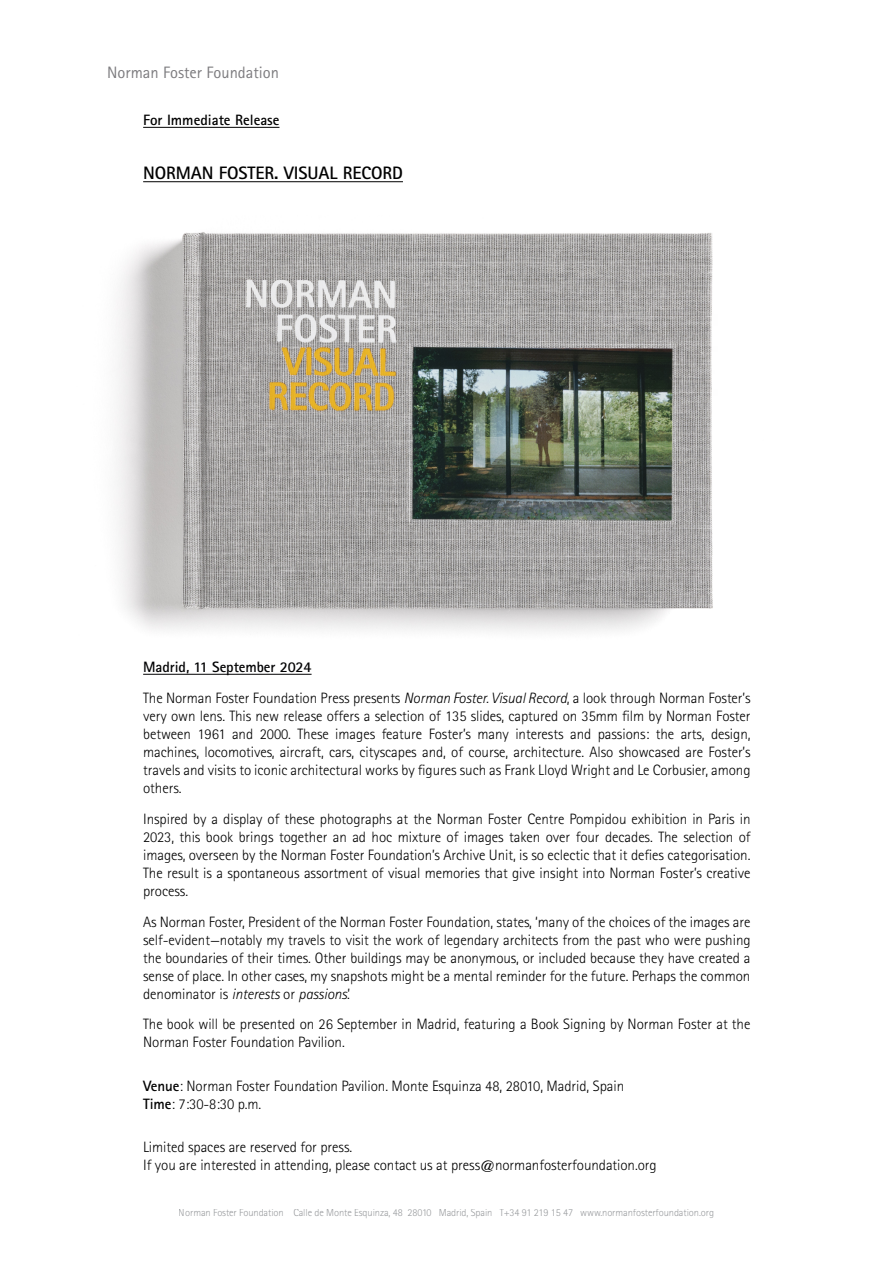
<style>
.page{position:relative;width:893px;height:1263px;background:#fff}
.page>*{position:absolute;margin:0;border:0;box-sizing:border-box;transform-origin:0 0}
.t1{font:700 18px "Rotis Sans Serif Std";letter-spacing:-.005em;color:#000}
.t2{font:16.5px "Rotis Sans Serif Std";color:#7d7c7f}
.t3{font:300 15px/18px "Rotis Sans Serif Std";letter-spacing:-.005em;color:#000}
.t4{font:700 15px "Rotis Sans Serif Std";color:#000}
.t5{font:300 10.5px "Rotis Sans Serif Std";letter-spacing:-.01em;color:#74777b}
.s1{font-weight:700;color:#020203}
.s2{font-style:italic}
.s3{font-weight:700}
</style>
<div class="page">
<hr style="left:143px;top:127px;width:136px;height:1px;background:#000">
<hr style="left:143px;top:181px;width:260px;height:1px;background:#000">
<hr style="left:143px;top:674px;width:169px;height:1px;background:#020203">
<img style="left:116px;top:232px;width:597px;height:400px">
<p class="t2" style="left:107px;top:62px;width:173px">Norman Foster Foundation</p>
<p class="t4" style="left:143px;top:111px;width:138px">For Immediate Release</p>
<p class="t1" style="left:143px;top:162px;width:261px">NORMAN FOSTER. VISUAL RECORD</p>
<p class="t3" style="left:143px;top:652px;width:609px;line-height:30.8px"><span class="s1">Madrid, 11 September 2024<br></span>The Norman Foster Foundation Press presents <span class="s2">Norman Foster. Visual Record</span>, a look through Norman Foster’s</p>
<p class="t3" style="left:143px;top:707px;width:609px;text-align:justify">very own lens. This new release offers a selection of 135 slides, captured on 35mm film by Norman Foster between 1961 and 2000. These images feature Foster’s many interests and passions: the arts, design, machines, locomotives, aircraft, cars, cityscapes and, of course, architecture. Also showcased are Foster’s travels and visits to iconic architectural works by figures such as Frank Lloyd Wright and Le Corbusier, among others.</p>
<p class="t3" style="left:143px;top:810px;width:609px;text-align:justify">Inspired by a display of these photographs at the Norman Foster Centre Pompidou exhibition in Paris in 2023, this book brings together an ad hoc mixture of images taken over four decades. The selection of images, overseen by the Norman Foster Foundation’s Archive Unit, is so eclectic that it defies categorisation.<br>The result is a spontaneous assortment of visual memories that give insight into Norman Foster’s creative process.</p>
<p class="t3" style="left:143px;top:913px;width:609px;text-align:justify">As Norman Foster, President of the Norman Foster Foundation, states, ‘many of the choices of the images are self-evident—notably my travels to visit the work of legendary architects from the past who were pushing the boundaries of their times. Other buildings may be anonymous, or included because they have created a sense of place. In other cases, my snapshots might be a mental reminder for the future. Perhaps the common denominator is <span class="s2">interests</span> or <span class="s2">passions</span>.’</p>
<p class="t3" style="left:143px;top:1015px;width:609px">The book will be presented on 26 September in Madrid, featuring a Book Signing by Norman Foster at the<br>Norman Foster Foundation Pavilion.</p>
<p class="t3" style="left:143px;top:1077px;width:483px"><span class="s3">Venue</span>: Norman Foster Foundation Pavilion. Monte Esquinza 48, 28010, Madrid, Spain<br><span class="s3">Time</span>: 7:30-8:30 p.m.</p>
<p class="t3" style="left:143px;top:1138px;width:515px">Limited spaces are reserved for press.<br>If you are interested in attending, please contact us at press@normanfosterfoundation.org</p>
<p class="t5" style="left:179px;top:1207px;width:537px">Norman Foster Foundation Calle de Monte Esquinza, 48 28010 Madrid, Spain T+34 91 219 15 47 www.normanfosterfoundation.org</p>
</div>
